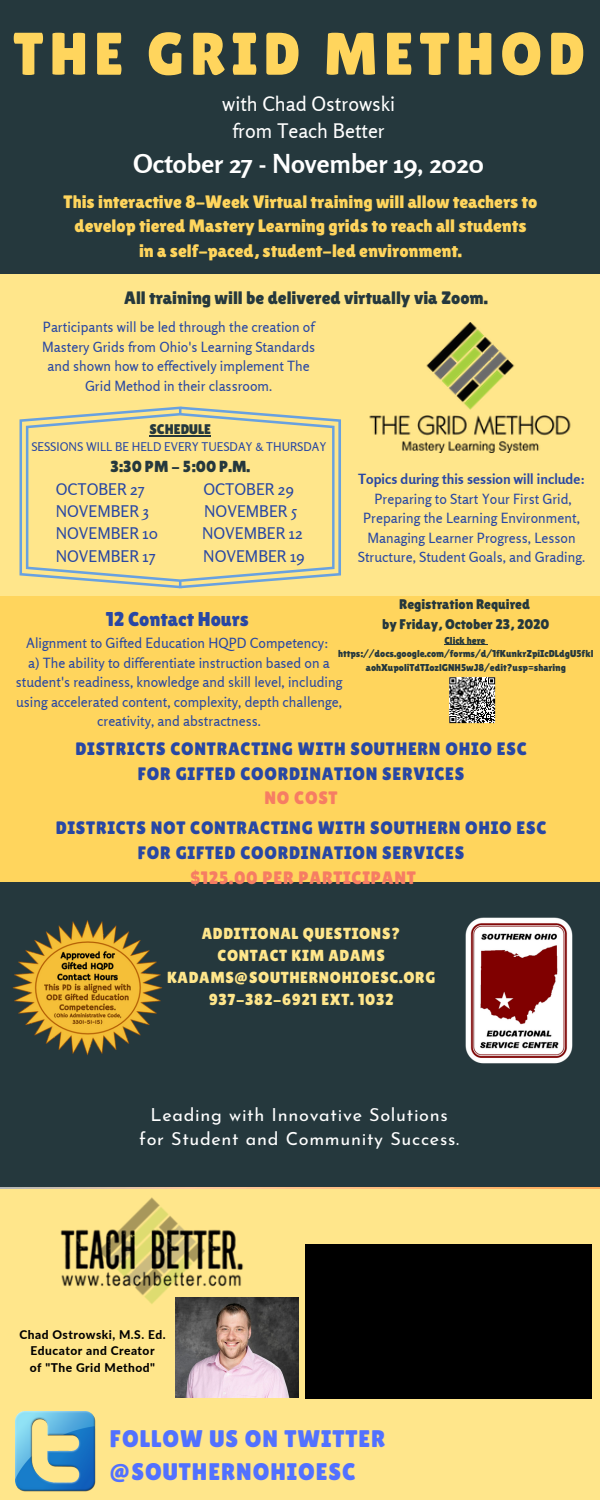
<style>
.page{position:relative;width:600px;height:1500px;background:#fff}
.page>*{position:absolute;margin:0;border:0;box-sizing:border-box;transform-origin:0 0}
.t1{font:60px "Lilita One";letter-spacing:.1em;color:#ffd55d}
.t2{font:700 26px "Rosario";color:#fff}
.t3{font:24px/33px "Lilita One";letter-spacing:.04em;color:#5271ff}
.t4{font:20px/27.7px "Rosario";color:#fff;text-align:center}
.t5{font:20px "Lilita One";color:#2847a4}
.t6{font:18px/24.8px "Lilita One";color:#ffd55d;text-align:center}
.t7{font:18px/24.8px "Lilita One";letter-spacing:.04em;color:#2847a4;text-align:center}
.t8{font:18px/24.8px "Josefin Sans";letter-spacing:.04em;color:#fff;text-align:center}
.t9{font:18px "Lilita One";color:#25383d}
.t10{font:18px "Lilita One";letter-spacing:.04em;color:#f67d63}
.t11{font:16px/21.8px "Lilita One";letter-spacing:.04em;color:#ffe68b;text-align:center}
.t12{font:16px "Rosario";color:#2847a4}
.t13{font:16px "Lilita One";color:#25383d}
.t14{font:14px/19.5px "Rosario";color:#2847a4;text-align:center}
.t15{font:14px/19.5px "Lilita One";color:#25383d;text-align:center}
.t16{font:700 14px "Rosario";color:#2847a4}
.t17{font:800 12px/16.5px "Lato";letter-spacing:.04em;color:#000;text-align:center}
.t18{font:12px "Rosario";color:#2847a4}
.t19{font:10px/13.5px "Lilita One";color:#25383d;text-align:center}
</style>
<div class="page">
<div style="left:0;top:0;width:600px;height:1186px;background:#25383d"></div>
<div style="left:0;top:274px;width:600px;height:608px;background:#ffd55d"></div>
<div style="left:0;top:274px;width:600px;height:322px;background:#ffe68b"></div>
<svg style="left:20px;top:406px;width:321px;height:182px"></svg>
<div style="left:0;top:1189px;width:600px;height:311px;background:#ffe68b"></div>
<div style="left:305px;top:1245px;width:287px;height:154px;background:#000"></div>
<svg style="left:449px;top:677px;width:46px;height:46px;background:#808080"></svg>
<img style="left:465px;top:917px;width:108px;height:147px">
<img style="left:12px;top:920px;width:151px;height:135px">
<img style="left:16px;top:1412px;width:79px;height:79px">
<hr style="left:149px;top:435px;width:62px;height:1px;background:#25383d">
<img style="left:369px;top:322px;width:202px;height:130px">
<img style="left:60px;top:1197px;width:184px;height:107px">
<img style="left:175px;top:1297px;width:123px;height:101px">
<hr style="left:444px;top:644px;width:43px;height:1px;background:#25383d">
<h1 class="t1" style="left:13px;top:19px;width:573px">THE GRID METHOD</h1>
<h3 class="t4" style="left:222px;top:89px;width:174px">with Chad Ostrowski from Teach Better</h3>
<h2 class="t2" style="left:134px;top:147px;width:352px">October 27 - November 19, 2020</h2>
<p class="t6" style="left:64px;top:189px;width:475px">This interactive 8-Week Virtual training will allow teachers to develop tiered Mastery Learning grids to reach all students<br>in a self-paced, student-led environment.</p>
<p class="t9" style="left:124px;top:288px;width:365px">All training will be delivered virtually via Zoom.</p>
<p class="t14" style="left:42px;top:317px;width:274px">Participants will be led through the creation of Mastery Grids from Ohio's Learning Standards and shown how to effectively implement The Grid Method in their classroom.</p>
<p class="t15" style="left:149px;top:419px;width:63px">SCHEDULE</p>
<p class="t18" style="left:31px;top:439px;width:297px">SESSIONS WILL BE HELD EVERY TUESDAY &amp; THURSDAY</p>
<p class="t13" style="left:110px;top:457px;width:141px">3:30 PM - 5:00 P.M.</p>
<p class="t12" style="left:56px;top:479px;width:90px">OCTOBER 27</p>
<p class="t12" style="left:203px;top:479px;width:92px">OCTOBER 29</p>
<p class="t12" style="left:56px;top:501px;width:95px">NOVEMBER 3</p>
<p class="t12" style="left:204px;top:501px;width:94px">NOVEMBER 5</p>
<p class="t12" style="left:56px;top:524px;width:104px">NOVEMBER 10</p>
<p class="t12" style="left:202px;top:524px;width:102px">NOVEMBER 12</p>
<p class="t12" style="left:56px;top:546px;width:101px">NOVEMBER 17</p>
<p class="t12" style="left:203px;top:546px;width:103px">NOVEMBER 19</p>
<p class="t16" style="left:358px;top:471px;width:228px">Topics during this session will include:</p>
<p class="t14" style="left:358px;top:489px;width:229px">Preparing to Start Your First Grid, Preparing the Learning Environment, Managing Learner Progress, Lesson Structure, Student Goals, and Grading.</p>
<p class="t15" style="left:382px;top:595px;width:169px">Registration Required<br>by Friday, October 23, 2020</p>
<p class="t19" style="left:338px;top:633px;width:257px">Click here https://docs.google.com/forms/d/1fKunkrZpiIcDLdgU5fkl aohXupoliTdTIozlGNH5wJ8/edit?usp=sharing</p>
<h3 class="t5" style="left:106px;top:608px;width:145px">12 Contact Hours</h3>
<p class="t14" style="left:16px;top:633px;width:328px">Alignment to Gifted Education HQPD Competency:<br>a) The ability to differentiate instruction based on a student's readiness, knowledge and skill level, including using accelerated content, complexity, depth challenge, creativity, and abstractness.</p>
<p class="t7" style="left:75px;top:736px;width:453px">DISTRICTS CONTRACTING WITH SOUTHERN OHIO ESC<br>FOR GIFTED COORDINATION SERVICES</p>
<p class="t10" style="left:265px;top:788px;width:75px">NO COST</p>
<p class="t7" style="left:56px;top:816px;width:492px">DISTRICTS NOT CONTRACTING WITH SOUTHERN OHIO ESC<br>FOR GIFTED COORDINATION SERVICES</p>
<p class="t10" style="left:191px;top:867px;width:227px">$125.00 PER PARTICIPANT</p>
<p class="t11" style="left:167px;top:923px;width:270px">ADDITIONAL QUESTIONS?<br>CONTACT KIM ADAMS<br>KADAMS@SOUTHERNOHIOESC.ORG<br>937-382-6921 EXT. 1032</p>
<p class="t8" style="left:139px;top:1104px;width:321px">Leading with Innovative Solutions for Student and Community Success.</p>
<p class="t17" style="left:19px;top:1326px;width:148px">Chad Ostrowski, M.S. Ed.<br>Educator and Creator<br>of "The Grid Method"</p>
<h3 class="t3" style="left:110px;top:1422px;width:277px">FOLLOW US ON TWITTER @SOUTHERNOHIOESC</h3>
</div>
